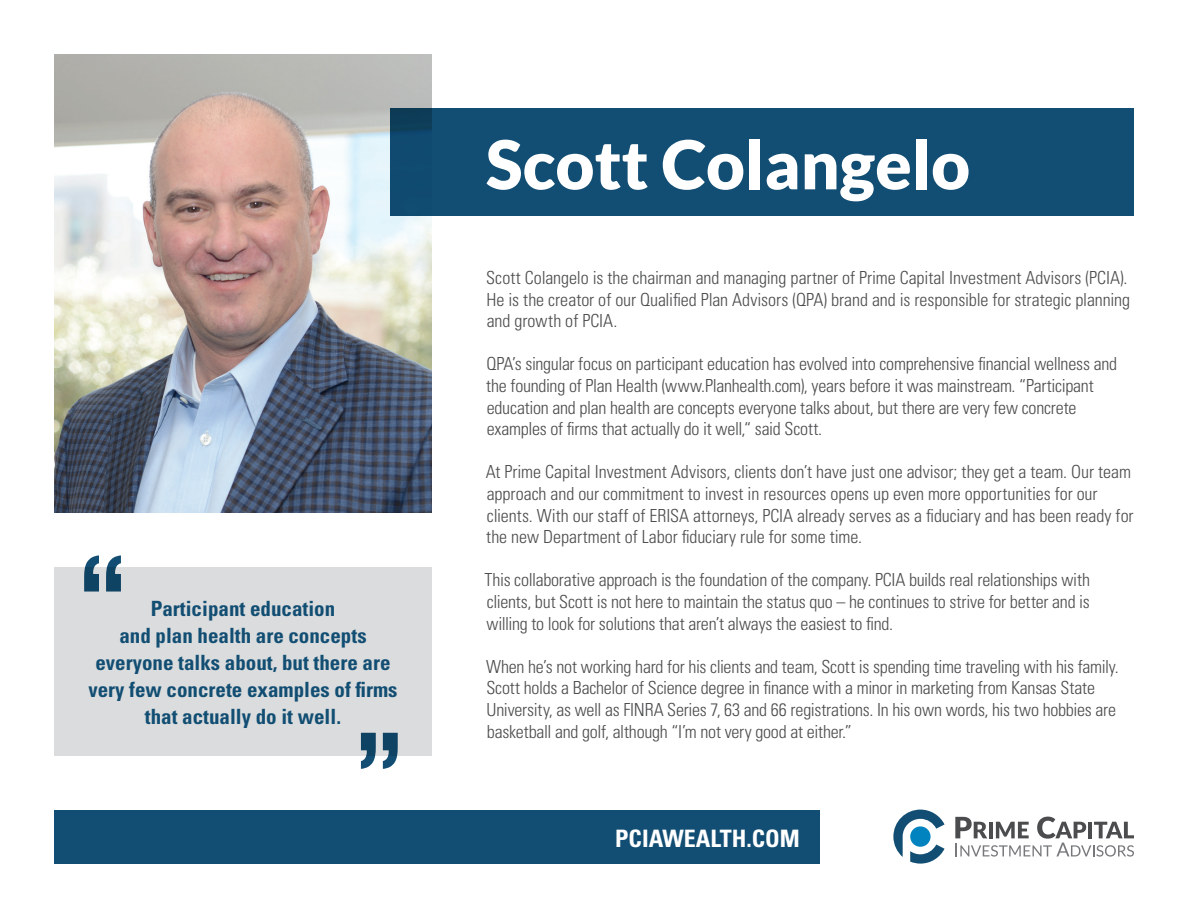
<style>
.page{position:relative;width:1188px;height:918px;background:#fff}
.page>*{position:absolute;margin:0;border:0;box-sizing:border-box;transform-origin:0 0}
.t1{font:700 condensed 112.5px "Helvetica Neue";color:#124e73}
.t2{font:900 67.5px "Lato";color:#fff}
.t3{font:700 condensed 24px "Univers";color:#fff}
.t4{font:700 condensed 21px/27px "Univers";color:#124e73;text-align:center}
.t5{font:300 condensed 18px/21.6px "Univers";letter-spacing:-.01em;color:#4b4c4d}
</style>
<div class="page">
<div style="left:54px;top:810px;width:766px;height:54px;background:#124e73"></div>
<svg style="left:893px;top:810px;width:52px;height:54px"></svg>
<svg style="left:955px;top:817px;width:179px;height:40px"></svg>
<img style="left:54px;top:54px;width:378px;height:459px">
<div style="left:391px;top:108px;width:743px;height:108px;background:#124e73"></div>
<div style="left:54px;top:567px;width:378px;height:189px;background:#dbdcdd"></div>
<h1 class="t1" style="left:76px;top:502px;width:54px">“</h1>
<p class="t4" style="left:88px;top:595px;width:311px">Participant education<br>and plan health are concepts everyone talks about, but there are very few concrete examples of firms that actually do it well.</p>
<h1 class="t1" style="left:353px;top:680px;width:54px">”</h1>
<h2 class="t2" style="left:486px;top:125px;width:486px">Scott Colangelo</h2>
<p class="t5" style="left:486px;top:267px;width:645px">Scott Colangelo is the chairman and managing partner of Prime Capital Investment Advisors (PCIA).<br>He is the creator of our Qualified Plan Advisors (QPA) brand and is responsible for strategic planning and growth of PCIA.</p>
<p class="t5" style="left:486px;top:353px;width:632px">QPA’s singular focus on participant education has evolved into comprehensive financial wellness and the founding of Plan Health (www.Planhealth.com), years before it was mainstream. “Participant education and plan health are concepts everyone talks about, but there are very few concrete examples of firms that actually do it well,“ said Scott.</p>
<p class="t5" style="left:486px;top:461px;width:649px">At Prime Capital Investment Advisors, clients don’t have just one advisor; they get a team. Our team approach and our commitment to invest in resources opens up even more opportunities for our clients. With our staff of ERISA attorneys, PCIA already serves as a fiduciary and has been ready for the new Department of Labor fiduciary rule for some time.</p>
<p class="t5" style="left:485px;top:569px;width:607px;text-align:justify">This collaborative approach is the foundation of the company. PCIA builds real relationships with clients, but Scott is not here to maintain the status quo – he continues to strive for better and is willing to look for solutions that aren’t always the easiest to find.</p>
<p class="t5" style="left:486px;top:655px;width:634px">When he’s not working hard for his clients and team, Scott is spending time traveling with his family.<br>Scott holds a Bachelor of Science degree in finance with a minor in marketing from Kansas State University, as well as FINRA Series 7, 63 and 66 registrations. In his own words, his two hobbies are basketball and golf, although “I’m not very good at either.”</p>
<h3 class="t3" style="left:615px;top:823px;width:186px">PCIAWEALTH.COM</h3>
</div>
